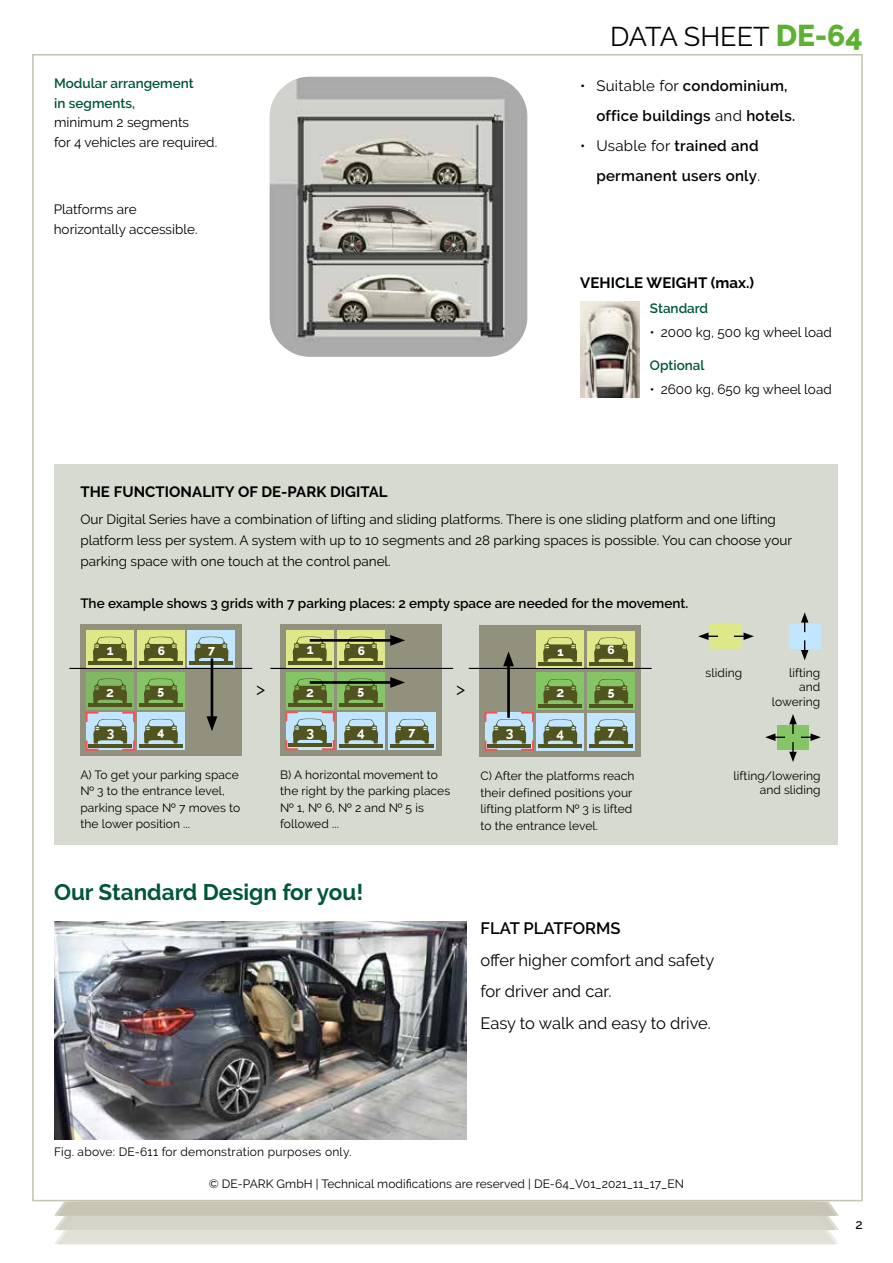
<style>
.page{position:relative;width:893px;height:1263px;background:#fff}
.page>*{position:absolute;margin:0;border:0;box-sizing:border-box;transform-origin:0 0}
.t1{font:27px "Raleway";color:#000}
.t2{font:700 22.5px "Raleway";color:#015737}
.t3{font:18px "Raleway";color:#000}
.t4{font:16.5px/31.5px "Raleway";color:#000}
.t5{font:600 16.5px "Raleway";color:#000}
.t6{font:600 15px/30px "Raleway";letter-spacing:.02em;color:#000}
.t7{font:700 15px "Raleway";letter-spacing:.005em;color:#000}
.t8{font:700 13.8px "Raleway";color:#fff}
.t9{font:13.5px/21px "Raleway";color:#000}
.t10{font:600 13.5px "Raleway";color:#000}
.t11{font:600 13.5px/19.5px "Raleway";color:#015737}
.t12{font:700 13.5px "Raleway";color:#fff}
.t13{font:500 13.5px "Raleway";color:#000}
.t14{font:12px/16.5px "Raleway";letter-spacing:.005em;color:#000}
.t15{font:800 12px "Raleway";color:#fff}
.s1{font-weight:800;font-size:30px;color:#5cb132}
.s2{font-weight:400}
</style>
<div class="page">
<div style="left:54px;top:465px;width:784px;height:380px;background:#d7dad1"></div>
<div style="left:789px;top:624px;width:31px;height:25px;background:#c2e6ff"></div>
<svg style="left:801px;top:640px;width:7px;height:20px"></svg>
<svg style="left:801px;top:612px;width:7px;height:20px"></svg>
<div style="left:710px;top:624px;width:32px;height:25px;background:#dee889"></div>
<svg style="left:698px;top:632px;width:20px;height:8px"></svg>
<svg style="left:734px;top:632px;width:20px;height:8px"></svg>
<div style="left:80px;top:624px;width:162px;height:132px;background:#91917d"></div>
<div style="left:86px;top:672px;width:48px;height:37px;background:#81b963"></div>
<hr style="left:88px;top:703px;width:44px;height:4px;background:#51541f">
<svg style="left:93px;top:678px;width:34px;height:25px"></svg>
<div style="left:137px;top:672px;width:48px;height:37px;background:#85c565"></div>
<hr style="left:139px;top:703px;width:43px;height:4px;background:#51541f">
<svg style="left:144px;top:678px;width:34px;height:25px"></svg>
<div style="left:137px;top:713px;width:48px;height:37px;background:#c2e6ff"></div>
<svg style="left:139px;top:743px;width:43px;height:4px"></svg>
<svg style="left:144px;top:719px;width:34px;height:24px"></svg>
<div style="left:188px;top:630px;width:47px;height:37px;background:#c2e6ff"></div>
<hr style="left:190px;top:661px;width:43px;height:4px;background:#51541f">
<svg style="left:194px;top:637px;width:34px;height:24px"></svg>
<hr style="left:211px;top:658px;width:2px;height:63px;background:#000">
<svg style="left:207px;top:716px;width:10px;height:15px"></svg>
<hr style="left:69px;top:668px;width:183px;height:1px;background:#000">
<div style="left:86px;top:630px;width:48px;height:37px;background:#dee889"></div>
<hr style="left:88px;top:661px;width:43px;height:4px;background:#51541f">
<svg style="left:93px;top:637px;width:34px;height:24px"></svg>
<div style="left:137px;top:630px;width:48px;height:37px;background:#dee889"></div>
<hr style="left:139px;top:661px;width:43px;height:4px;background:#51541f">
<svg style="left:144px;top:637px;width:34px;height:24px"></svg>
<div style="left:280px;top:624px;width:162px;height:132px;background:#91917d"></div>
<div style="left:286px;top:672px;width:48px;height:37px;background:#85c565"></div>
<hr style="left:288px;top:703px;width:44px;height:4px;background:#51541f">
<svg style="left:293px;top:678px;width:34px;height:25px"></svg>
<div style="left:337px;top:672px;width:48px;height:37px;background:#85c565"></div>
<hr style="left:339px;top:703px;width:44px;height:4px;background:#51541f">
<svg style="left:344px;top:678px;width:34px;height:25px"></svg>
<div style="left:337px;top:713px;width:48px;height:37px;background:#c2e6ff"></div>
<svg style="left:340px;top:743px;width:43px;height:4px"></svg>
<svg style="left:344px;top:719px;width:34px;height:24px"></svg>
<div style="left:388px;top:713px;width:48px;height:37px;background:#c2e6ff"></div>
<svg style="left:390px;top:743px;width:44px;height:4px"></svg>
<svg style="left:395px;top:719px;width:34px;height:24px"></svg>
<hr style="left:270px;top:668px;width:183px;height:1px;background:#000">
<svg style="left:285px;top:711px;width:50px;height:40px;background:#9da39d"></svg>
<div style="left:337px;top:630px;width:48px;height:37px;background:#dee889"></div>
<hr style="left:339px;top:661px;width:43px;height:4px;background:#51541f">
<svg style="left:344px;top:637px;width:34px;height:24px"></svg>
<hr style="left:310px;top:681px;width:85px;height:3px;background:#000">
<svg style="left:390px;top:677px;width:15px;height:11px"></svg>
<div style="left:480px;top:625px;width:161px;height:131px;background:#91917d"></div>
<div style="left:537px;top:672px;width:47px;height:38px;background:#85c565"></div>
<svg style="left:539px;top:703px;width:43px;height:4px"></svg>
<svg style="left:543px;top:679px;width:34px;height:24px"></svg>
<div style="left:587px;top:672px;width:48px;height:38px;background:#85c565"></div>
<svg style="left:590px;top:703px;width:43px;height:4px"></svg>
<svg style="left:594px;top:679px;width:34px;height:24px"></svg>
<div style="left:537px;top:713px;width:47px;height:37px;background:#c2e6ff"></div>
<hr style="left:539px;top:744px;width:43px;height:4px;background:#51541f">
<svg style="left:543px;top:719px;width:34px;height:25px"></svg>
<div style="left:587px;top:713px;width:48px;height:37px;background:#c2e6ff"></div>
<hr style="left:590px;top:744px;width:43px;height:4px;background:#51541f">
<svg style="left:594px;top:719px;width:34px;height:25px"></svg>
<div style="left:587px;top:631px;width:48px;height:37px;background:#dee889"></div>
<hr style="left:590px;top:662px;width:43px;height:4px;background:#51541f">
<svg style="left:594px;top:637px;width:34px;height:25px"></svg>
<hr style="left:469px;top:668px;width:183px;height:1px;background:#000">
<svg style="left:484px;top:711px;width:50px;height:40px;background:#9da29c"></svg>
<div style="left:536px;top:631px;width:48px;height:37px;background:#dee889"></div>
<hr style="left:539px;top:662px;width:43px;height:4px;background:#51541f">
<svg style="left:543px;top:637px;width:34px;height:25px"></svg>
<hr style="left:507px;top:661px;width:3px;height:57px;background:#000">
<svg style="left:503px;top:651px;width:11px;height:15px"></svg>
<svg style="left:765px;top:714px;width:56px;height:48px"></svg>
<img style="left:54px;top:921px;width:413px;height:218px">
<svg style="left:85px;top:711px;width:50px;height:40px;background:#9da39d"></svg>
<div style="left:286px;top:630px;width:47px;height:37px;background:#dee889"></div>
<hr style="left:288px;top:661px;width:43px;height:4px;background:#51541f">
<svg style="left:293px;top:636px;width:34px;height:25px"></svg>
<hr style="left:310px;top:639px;width:85px;height:3px;background:#000">
<svg style="left:390px;top:635px;width:15px;height:11px"></svg>
<svg style="left:54px;top:1201px;width:806px;height:43px;background:#d5d5c9"></svg>
<img style="left:581px;top:301px;width:58px;height:96px">
<img style="left:270px;top:77px;width:257px;height:280px">
<p class="t11" style="left:54px;top:74px;width:141px">Modular arrangement in segments,</p>
<p class="t9" style="left:54px;top:113px;width:165px;line-height:19.5px">minimum 2 segments<br>for 4 vehicles are required.</p>
<p class="t9" style="left:54px;top:200px;width:145px;line-height:19.5px">Platforms are horizontally accessible.</p>
<p class="t7" style="left:80px;top:483px;width:309px">THE FUNCTIONALITY OF DE-PARK DIGITAL</p>
<h1 class="t1" style="left:610px;top:21px;width:254px">DATA SHEET <span class="s1">DE-64</span></h1>
<p class="t6" style="left:596px;top:70px;width:201px;text-indent:-16px"><span class="s2">• Suitable for</span> condominium, office buildings <span class="s2">and</span> hotels.</p>
<p class="t6" style="left:580px;top:130px;width:182px;text-align:right"><span class="s2">• Usable for</span> trained and permanent users only<span class="s2">.</span></p>
<p class="t7" style="left:580px;top:274px;width:176px">VEHICLE WEIGHT (max.)</p>
<p class="t11" style="left:650px;top:299px;width:60px">Standard</p>
<p class="t9" style="left:650px;top:322px;width:184px">• 2000 kg, 500 kg wheel load</p>
<p class="t11" style="left:650px;top:356px;width:56px">Optional</p>
<p class="t9" style="left:650px;top:379px;width:183px">• 2600 kg, 650 kg wheel load</p>
<p class="t9" style="left:80px;top:509px;width:713px">Our Digital Series have a combination of lifting and sliding platforms. There is one sliding platform and one lifting platform less per system. A system with up to 10 segments and 28 parking spaces is possible. You can choose your parking space with one touch at the control panel.</p>
<p class="t10" style="left:80px;top:596px;width:609px">The example shows 3 grids with 7 parking places: 2 empty space are needed for the movement.</p>
<p class="t8" style="left:107px;top:642px;width:8px">1</p>
<p class="t15" style="left:158px;top:644px;width:9px">6</p>
<p class="t15" style="left:208px;top:642px;width:8px">7</p>
<p class="t8" style="left:307px;top:642px;width:8px">1</p>
<p class="t15" style="left:358px;top:644px;width:9px">6</p>
<p class="t15" style="left:557px;top:645px;width:8px">1</p>
<p class="t15" style="left:608px;top:643px;width:9px">6</p>
<p class="t8" style="left:106px;top:684px;width:9px">2</p>
<p class="t15" style="left:158px;top:684px;width:8px">5</p>
<h3 class="t3" style="left:256px;top:679px;width:11px">&gt;</h3>
<h3 class="t3" style="left:456px;top:679px;width:11px">&gt;</h3>
<p class="t15" style="left:157px;top:725px;width:8px">4</p>
<p class="t8" style="left:306px;top:684px;width:9px">2</p>
<p class="t15" style="left:358px;top:684px;width:8px">5</p>
<p class="t8" style="left:307px;top:724px;width:9px">3</p>
<p class="t12" style="left:357px;top:725px;width:9px">4</p>
<p class="t15" style="left:409px;top:725px;width:8px">7</p>
<p class="t12" style="left:107px;top:724px;width:9px">3</p>
<p class="t8" style="left:506px;top:724px;width:9px">3</p>
<p class="t8" style="left:556px;top:684px;width:9px">2</p>
<p class="t15" style="left:608px;top:685px;width:8px">5</p>
<p class="t12" style="left:556px;top:725px;width:9px">4</p>
<p class="t15" style="left:608px;top:725px;width:8px">7</p>
<p class="t14" style="left:80px;top:766px;width:161px">A) To get your parking space № 3 to the entrance level, parking space № 7 moves to the lower position ...</p>
<p class="t14" style="left:280px;top:766px;width:171px">B) A horizontal movement to the right by the parking places № 1, № 6, № 2 and № 5 is followed ...</p>
<p class="t14" style="left:480px;top:767px;width:155px">C) After the platforms reach their defined positions your lifting platform № 3 is lifted to the entrance level.</p>
<h2 class="t2" style="left:54px;top:879px;width:311px">Our Standard Design for you!</h2>
<p class="t14" style="left:706px;top:664px;width:38px">sliding</p>
<p class="t14" style="left:772px;top:666px;width:50px;line-height:14.4px;text-align:right">lifting and lowering</p>
<p class="t14" style="left:734px;top:768px;width:89px;line-height:14.4px;text-align:right">lifting/lowering and sliding</p>
<p class="t14" style="left:54px;top:1143px;width:299px">Fig. above: DE-611 for demonstration purposes only.</p>
<h3 class="t5" style="left:480px;top:919px;width:142px">FLAT PLATFORMS</h3>
<h3 class="t4" style="left:480px;top:944px;width:235px">offer higher comfort and safety for driver and car.<br>Easy to walk and easy to drive.</h3>
<p class="t14" style="left:209px;top:1175px;width:477px">© DE-PARK GmbH | Technical modifications are reserved | DE-64_V01_2021_11_17_EN</p>
<p class="t13" style="left:855px;top:1216px;width:9px">2</p>
</div>
